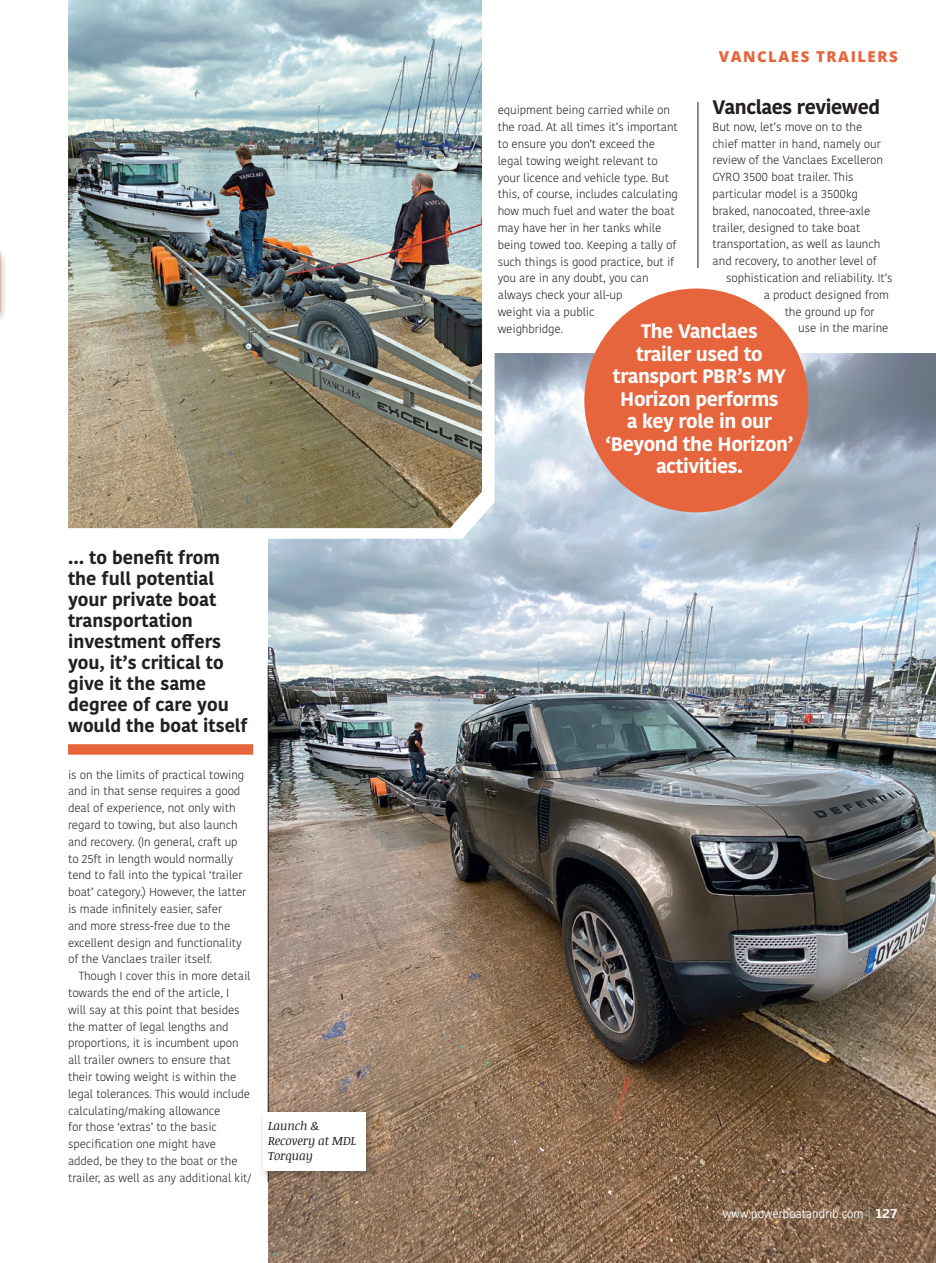
<style>
.page{position:relative;width:936px;height:1263px;background:#fff}
.page>*{position:absolute;margin:0;border:0;box-sizing:border-box;transform-origin:0 0}
.New_RIB_Main_Text{font:700 19.5px/22.5px "Kohinoor Bangla";letter-spacing:-.02em;color:#fff;text-align:center}
.New_RIB_Main_Text-2{font:700 19.5px "Kohinoor Bangla";letter-spacing:-.02em;color:#231f20}
.New_RIB_Main_Text-3{font:700 18px/21px "Kohinoor Bangla";color:#231f20}
.New_RIB_Main_Text-4{font:800 15px "Open Sans";letter-spacing:.1em;color:#e6653d}
.New_RIB_Main_Text-5{font:300 condensed 13.5px "Amble";letter-spacing:-.03em;color:#fff}
.t1{font:italic 12px/15px "Noticia Text";letter-spacing:-.01em;color:#231f20}
.New_RIB_Main_Text-6{font:300 11.7px/16.8px "Kohinoor Bangla";letter-spacing:-.01em;color:#231f20}
.s1{font-weight:700;font-stretch:normal}
</style>
<div class="page">
<img style="left:268px;top:354px;width:667px;height:909px">
<div style="left:0;top:249px;width:8px;height:76px;background:#231f20;opacity:.4"></div>
<hr style="left:268px;top:665px;width:1px;height:517px;background:#231f20">
<hr style="left:697px;top:102px;width:1px;height:166px;background:#231f20">
<div style="left:68px;top:744px;width:185px;height:11px;background:#e6653d"></div>
<svg style="left:868px;top:1207px;width:1px;height:15px"></svg>
<div style="left:584px;top:288px;width:224px;height:224px;background:#e6653d;border-radius:50%"></div>
<svg style="left:76px;top:354px;width:418px;height:185px"></svg>
<img style="left:68px;top:0;width:414px;height:528px">
<div style="left:258px;top:1107px;width:119px;height:75px;background:#231f20;opacity:.4"></div>
<div style="left:264px;top:1112px;width:102px;height:58px;background:#fff"></div>
<p class="New_RIB_Main_Text-3" style="left:68px;top:546px;width:181px">… to benefit from the full potential your private boat transportation investment offers you, it’s critical to give it the same degree of care you would the boat itself</p>
<p class="New_RIB_Main_Text-6" style="left:68px;top:766px;width:180px">is on the limits of practical towing and in that sense requires a good deal of experience, not only with regard to towing, but also launch and recovery. (In general, craft up to 25ft in length would normally tend to fall into the typical ‘trailer boat’ category.) However, the latter is made infinitely easier, safer<br>and more stress-free due to the excellent design and functionality of the Vanclaes trailer itself.</p>
<p class="New_RIB_Main_Text-6" style="left:68px;top:967px;width:185px;text-indent:11px">Though I cover this in more detail towards the end of the article, I<br>will say at this point that besides the matter of legal lengths and proportions, it is incumbent upon all trailer owners to ensure that their towing weight is within the legal tolerances. This would include calculating/making allowance<br>for those ‘extras’ to the basic specification one might have added, be they to the boat or the trailer, as well as any additional kit/</p>
<p class="t1" style="left:268px;top:1118px;width:90px">Launch &amp;<br>Recovery at MDL<br>Torquay</p>
<p class="New_RIB_Main_Text-4" style="left:718px;top:45px;width:180px">VANCLAES TRAILERS</p>
<p class="New_RIB_Main_Text-6" style="left:497px;top:102px;width:182px">equipment being carried while on the road. At all times it’s important to ensure you don’t exceed the legal towing weight relevant to your licence and vehicle type. But this, of course, includes calculating how much fuel and water the boat may have her in her tanks while being towed too. Keeping a tally of such things is good practice, but if you are in any doubt, you can always check your all-up<br>weight via a public<br>weighbridge.</p>
<p class="New_RIB_Main_Text-2" style="left:712px;top:90px;width:169px">Vanclaes reviewed</p>
<p class="New_RIB_Main_Text-6" style="left:712px;top:118px;width:151px">But now, let’s move on to the</p>
<p class="New_RIB_Main_Text-6" style="left:712px;top:135px;width:170px">chief matter in hand, namely our</p>
<p class="New_RIB_Main_Text-6" style="left:712px;top:152px;width:172px">review of the Vanclaes Excelleron</p>
<p class="New_RIB_Main_Text-6" style="left:712px;top:169px;width:143px">GYRO 3500 boat trailer. This</p>
<p class="New_RIB_Main_Text-6" style="left:712px;top:185px;width:147px">particular model is a 3500kg</p>
<p class="New_RIB_Main_Text-6" style="left:712px;top:202px;width:159px">braked, nanocoated, three-axle</p>
<p class="New_RIB_Main_Text-6" style="left:712px;top:219px;width:149px">trailer, designed to take boat</p>
<p class="New_RIB_Main_Text-6" style="left:712px;top:236px;width:169px">transportation, as well as launch</p>
<p class="New_RIB_Main_Text-6" style="left:712px;top:253px;width:166px">and recovery, to another level of</p>
<p class="New_RIB_Main_Text-6" style="left:726px;top:269px;width:168px">sophistication and reliability. It’s</p>
<p class="New_RIB_Main_Text-6" style="left:763px;top:286px;width:127px">a product designed from</p>
<p class="New_RIB_Main_Text-6" style="left:784px;top:303px;width:91px">the ground up for</p>
<p class="New_RIB_Main_Text-6" style="left:798px;top:320px;width:92px">use in the marine</p>
<p class="New_RIB_Main_Text" style="left:641px;top:319px;width:118px">The Vanclaes</p>
<p class="New_RIB_Main_Text" style="left:605px;top:342px;width:189px">trailer used to transport PBR’s MY<br>Horizon performs<br>a key role in our ‘Beyond the Horizon’ activities.</p>
<p class="New_RIB_Main_Text-5" style="left:722px;top:1206px;width:176px">www.powerboatandrib.com <span class="s1">127</span></p>
</div>
